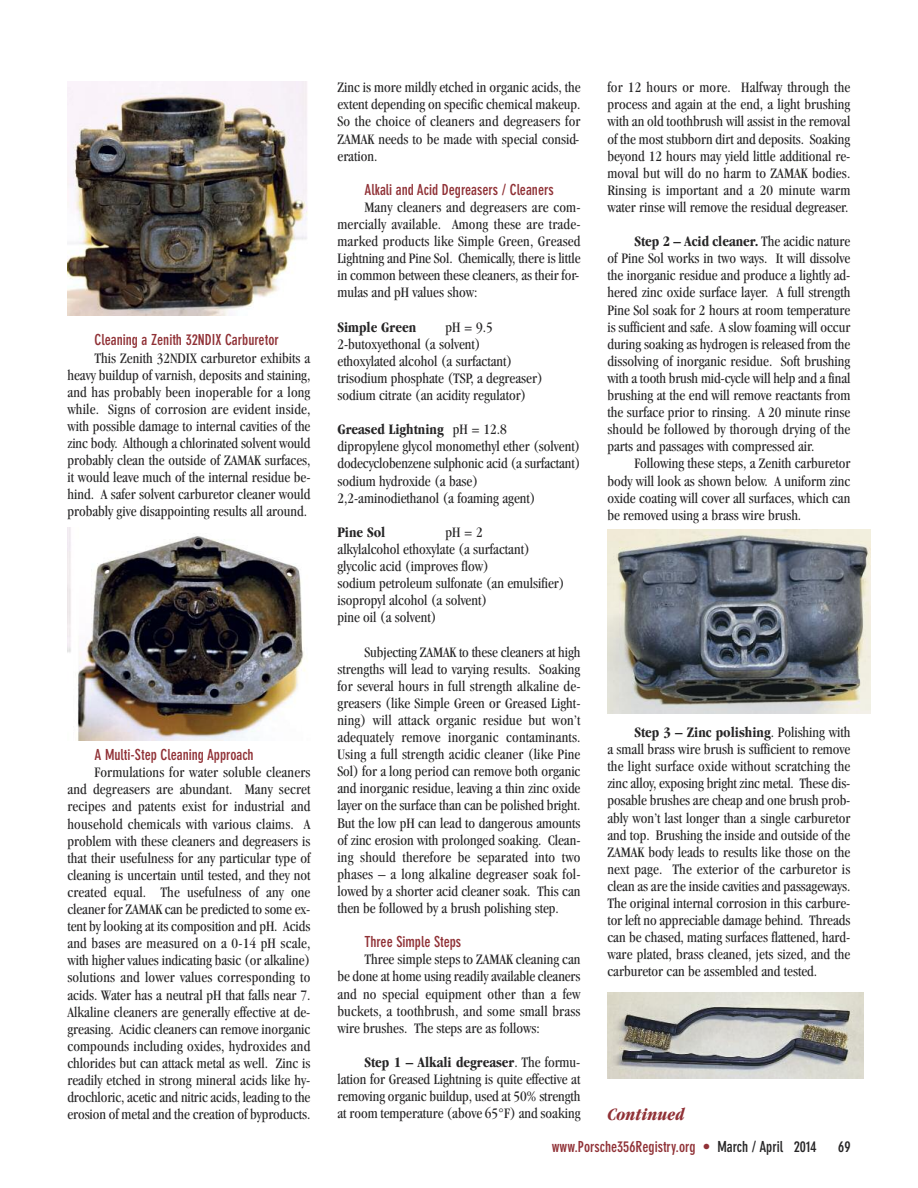
<style>
.page{position:relative;width:918px;height:1188px;background:#fff}
.page>*{position:absolute;margin:0;border:0;box-sizing:border-box;transform-origin:0 0}
.t1{font:italic 700 condensed 18px "Garamond";color:#903136}
.t2{font:condensed 15px/17.1px "Garamond";color:#272627;text-align:justify}
.t3{font:700 condensed 15px "DIN Neuzeit Grotesk";color:#903136}
.t4{font:700 condensed 15px "Garamond";color:#272627}
.t5{font:700 condensed 15px "DIN Neuzeit Grotesk";color:#272627}
.s1{font-weight:700}
.s2{color:#272627}
</style>
<div class="page">
<img style="left:68px;top:82px;width:240px;height:233px">
<img style="left:608px;top:530px;width:263px;height:183px">
<img style="left:608px;top:992px;width:256px;height:86px">
<img style="left:68px;top:528px;width:237px;height:212px">
<p class="t3" style="left:94px;top:334px;width:186px">Cleaning a Zenith 32NDIX Carburetor</p>
<p class="t2" style="left:67px;top:350px;width:245px;text-indent:27px">This Zenith 32NDIX carburetor exhibits a heavy buildup of varnish, deposits and staining, and has probably been inoperable for a long while. Signs of corrosion are evident inside, with possible damage to internal cavities of the zinc body. Although a chlorinated solvent would probably clean the outside of ZAMAK surfaces, it would leave much of the internal residue be&shy;hind. A safer solvent carburetor cleaner would probably give disappointing results all around.</p>
<p class="t3" style="left:94px;top:749px;width:161px">A Multi-Step Cleaning Approach</p>
<p class="t2" style="left:67px;top:765px;width:245px;text-indent:27px">Formulations for water soluble cleaners and degreasers are abundant. Many secret recipes and patents exist for industrial and household chemicals with various claims. A problem with these cleaners and degreasers is that their usefulness for any particular type of cleaning is uncertain until tested, and they not created equal. The usefulness of any one cleaner for ZAMAK can be predicted to some ex&shy;tent by looking at its composition and pH. Acids and bases are measured on a 0-14 pH scale, with higher values indicating basic (or alkaline) solutions and lower values corresponding to acids. Water has a neutral pH that falls near 7.<br>Alkaline cleaners are generally effective at de&shy;greasing. Acidic cleaners can remove inorganic compounds including oxides, hydroxides and chlorides but can attack metal as well. Zinc is readily etched in strong mineral acids like hy&shy;drochloric, acetic and nitric acids, leading to the erosion of metal and the creation of byproducts.</p>
<p class="t2" style="left:337px;top:80px;width:245px">Zinc is more mildly etched in organic acids, the extent depending on specific chemical makeup.<br>So the choice of cleaners and degreasers for ZAMAK needs to be made with special consid&shy;eration.</p>
<p class="t3" style="left:364px;top:184px;width:191px">Alkali and Acid Degreasers / Cleaners</p>
<p class="t2" style="left:337px;top:200px;width:245px;text-indent:27px">Many cleaners and degreasers are com&shy;mercially available. Among these are trade&shy;marked products like Simple Green, Greased Lightning and Pine Sol. Chemically, there is little in common between these cleaners, as their for&shy;mulas and pH values show:</p>
<p class="t4" style="left:338px;top:321px;width:80px">Simple Green</p>
<p class="t2" style="left:337px;top:319px;width:207px;text-align:left;text-indent:108px">pH = 9.5<br>2-butoxyethonal (a solvent)<br>ethoxylated alcohol (a surfactant) trisodium phosphate (TSP, a degreaser) sodium citrate (an acidity regulator)</p>
<p class="t2" style="left:337px;top:422px;width:245px;text-align:left"><span class="s1">Greased Lightning</span> pH = 12.8<br>dipropylene glycol monomethyl ether (solvent) dodecyclobenzene sulphonic acid (a surfactant) sodium hydroxide (a base)<br>2,2-aminodiethanol (a foaming agent)</p>
<p class="t4" style="left:337px;top:526px;width:49px">Pine Sol</p>
<p class="t2" style="left:337px;top:525px;width:229px;text-align:left;text-indent:108px">pH=2<br>alkylalcohol ethoxylate (a surfactant) glycolic acid (improves flow)<br>sodium petroleum sulfonate (an emulsifier) isopropyl alcohol (a solvent)<br>pine oil (a solvent)</p>
<p class="t2" style="left:337px;top:644px;width:245px;text-indent:27px">Subjecting ZAMAK to these cleaners at high strengths will lead to varying results. Soaking for several hours in full strength alkaline de&shy;greasers (like Simple Green or Greased Light&shy;ning) will attack organic residue but won’t adequately remove inorganic contaminants.<br>Using a full strength acidic cleaner (like Pine Sol) for a long period can remove both organic and inorganic residue, leaving a thin zinc oxide layer on the surface than can be polished bright.<br>But the low pH can lead to dangerous amounts of zinc erosion with prolonged soaking. Clean&shy;ing should therefore be separated into two phases – a long alkaline degreaser soak fol&shy;lowed by a shorter acid cleaner soak. This can then be followed by a brush polishing step.</p>
<p class="t3" style="left:364px;top:936px;width:98px">Three Simple Steps</p>
<p class="t2" style="left:337px;top:952px;width:245px;text-indent:27px">Three simple steps to ZAMAK cleaning can be done at home using readily available cleaners and no special equipment other than a few buckets, a toothbrush, and some small brass wire brushes. The steps are as follows:</p>
<p class="t2" style="left:337px;top:1055px;width:245px;text-indent:27px"><span class="s1">Step 1 – Alkali degreaser</span>. The formu&shy;lation for Greased Lightning is quite effective at removing organic buildup, used at 50% strength at room temperature (above 65°F) and soaking</p>
<p class="t2" style="left:607px;top:80px;width:245px">for 12 hours or more. Halfway through the process and again at the end, a light brushing with an old toothbrush will assist in the removal of the most stubborn dirt and deposits. Soaking beyond 12 hours may yield little additional re&shy;moval but will do no harm to ZAMAK bodies.<br>Rinsing is important and a 20 minute warm water rinse will remove the residual degreaser.</p>
<p class="t2" style="left:607px;top:234px;width:245px;text-indent:27px"><span class="s1">Step 2 – Acid cleaner.</span> The acidic nature of Pine Sol works in two ways. It will dissolve the inorganic residue and produce a lightly ad&shy;hered zinc oxide surface layer. A full strength Pine Sol soak for 2 hours at room temperature is sufficient and safe. A slow foaming will occur during soaking as hydrogen is released from the dissolving of inorganic residue. Soft brushing with a tooth brush mid-cycle will help and a final brushing at the end will remove reactants from the surface prior to rinsing. A 20 minute rinse should be followed by thorough drying of the parts and passages with compressed air.</p>
<p class="t2" style="left:607px;top:456px;width:245px;text-indent:27px">Following these steps, a Zenith carburetor body will look as shown below. A uniform zinc oxide coating will cover all surfaces, which can be removed using a brass wire brush.</p>
<p class="t2" style="left:607px;top:725px;width:245px;text-indent:27px"><span class="s1">Step 3 – Zinc polishing</span>. Polishing with a small brass wire brush is sufficient to remove the light surface oxide without scratching the zinc alloy, exposing bright zinc metal. These dis&shy;posable brushes are cheap and one brush prob&shy;ably won’t last longer than a single carburetor and top. Brushing the inside and outside of the ZAMAK body leads to results like those on the next page. The exterior of the carburetor is clean as are the inside cavities and passageways.<br>The original internal corrosion in this carbure&shy;tor left no appreciable damage behind. Threads can be chased, mating surfaces flattened, hard&shy;ware plated, brass cleaned, jets sized, and the carburetor can be assembled and tested.</p>
<p class="t1" style="left:608px;top:1108px;width:78px">Continued</p>
<p class="t3" style="left:552px;top:1141px;width:266px">www.Porsche356Registry.org • <span class="s2">March / April 2014</span></p>
<p class="t5" style="left:838px;top:1141px;width:14px">69</p>
</div>
